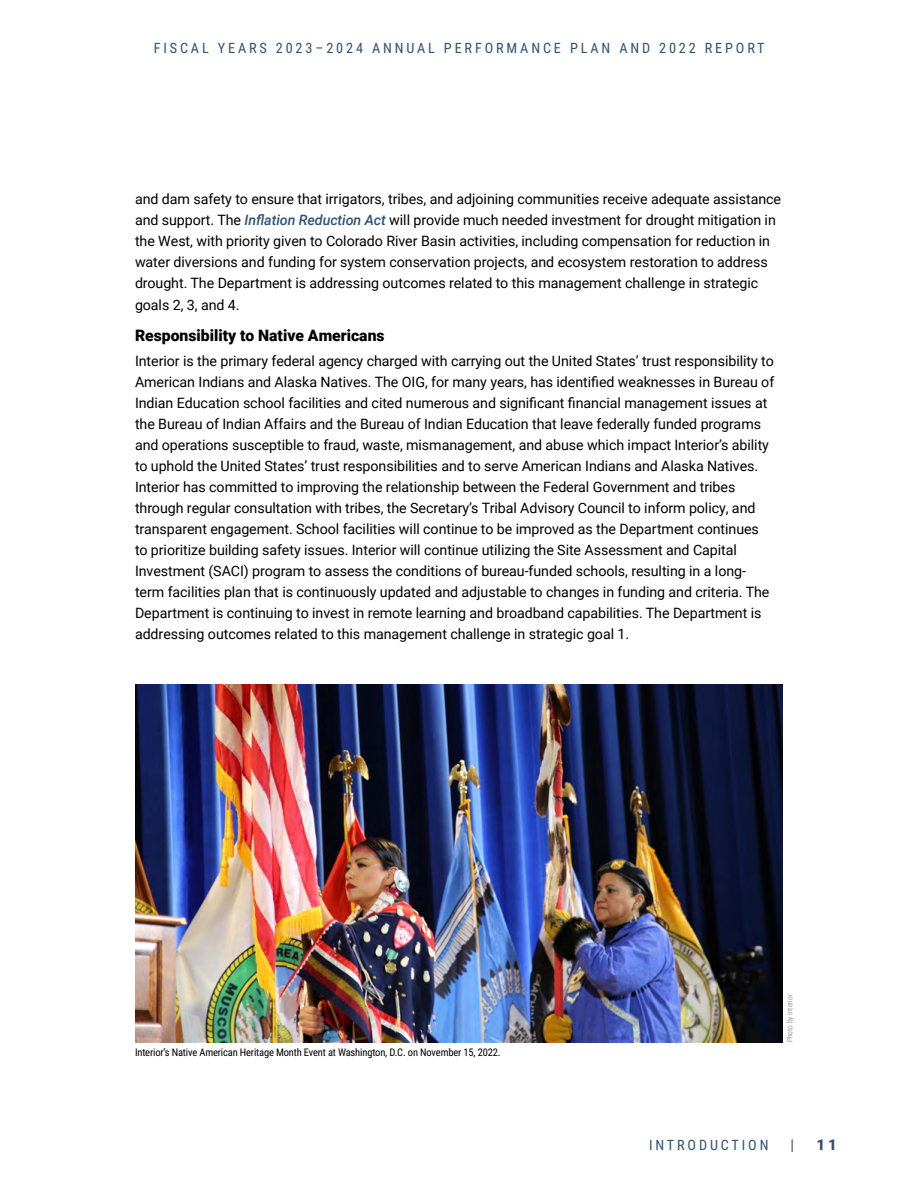
<style>
.page{position:relative;width:918px;height:1188px;background:#fff}
.page>*{position:absolute;margin:0;border:0;box-sizing:border-box;transform-origin:0 0}
.t1{font:900 15.75px "Roboto";color:#000}
.t2{font:900 15px "Roboto";color:#2c5277}
.t3{font:15px "Roboto Condensed";color:#2c5277}
.t4{font:14.25px/21px "Roboto";letter-spacing:-.005em;color:#000}
.t5{font:14.25px "Roboto Condensed";letter-spacing:.2em;color:#2c5277}
.t6{font:10.5px "Roboto Condensed";letter-spacing:-.015em;color:#000}
.t7{font:300 7.5px "Roboto Condensed";color:#707173}
.s1{font-weight:500;font-style:italic;color:#2c5277}
</style>
<div class="page">
<img style="left:135px;top:684px;width:648px;height:358px">
<p class="t5" style="left:154px;top:38px;width:612px">FISCAL YEARS 2023–2024 ANNUAL PERFORMANCE PLAN AND 2022 REPORT</p>
<p class="t4" style="left:135px;top:188px;width:648px">and dam safety to ensure that irrigators, tribes, and adjoining communities receive adequate assistance</p>
<p class="t4" style="left:135px;top:209px;width:642px">and support. The <span class="s1">Inflation Reduction Act</span> will provide much needed investment for drought mitigation in</p>
<p class="t4" style="left:135px;top:230px;width:637px">the West, with priority given to Colorado River Basin activities, including compensation for reduction in water diversions and funding for system conservation projects, and ecosystem restoration to address</p>
<p class="t4" style="left:135px;top:272px;width:625px;line-height:21.6px">drought. The Department is addressing outcomes related to this management challenge in strategic goals 2, 3, and 4.</p>
<h4 class="t1" style="left:135px;top:325px;width:251px">Responsibility to Native Americans</h4>
<p class="t4" style="left:135px;top:349px;width:641px">Interior is the primary federal agency charged with carrying out the United States’ trust responsibility to American Indians and Alaska Natives. The OIG, for many years, has identified weaknesses in Bureau of Indian Education school facilities and cited numerous and significant financial management issues at the Bureau of Indian Affairs and the Bureau of Indian Education that leave federally funded programs and operations susceptible to fraud, waste, mismanagement, and abuse which impact Interior’s ability to uphold the United States’ trust responsibilities and to serve American Indians and Alaska Natives.</p>
<p class="t4" style="left:135px;top:476px;width:602px">Interior has committed to improving the relationship between the Federal Government and tribes</p>
<p class="t4" style="left:135px;top:497px;width:622px">through regular consultation with tribes, the Secretary’s Tribal Advisory Council to inform policy, and</p>
<p class="t4" style="left:135px;top:518px;width:625px">transparent engagement. School facilities will continue to be improved as the Department continues</p>
<p class="t4" style="left:135px;top:539px;width:636px">to prioritize building safety issues. Interior will continue utilizing the Site Assessment and Capital<br>Investment (SACI) program to assess the conditions of bureau-funded schools, resulting in a long&shy;term facilities plan that is continuously updated and adjustable to changes in funding and criteria. The</p>
<p class="t4" style="left:135px;top:602px;width:628px">Department is continuing to invest in remote learning and broadband capabilities. The Department is</p>
<p class="t4" style="left:135px;top:623px;width:496px">addressing outcomes related to this management challenge in strategic goal 1.</p>
<p class="t6" style="left:135px;top:1045px;width:367px">Interior’s Native American Heritage Month Event at Washington, D.C. on November 15, 2022.</p>
<p class="t7" style="left:785px;top:1042px;width:50px;rotate:-90deg">Photo by Interior</p>
<p class="t5" style="left:649px;top:1135px;width:121px">INTRODUCTION</p>
<p class="t3" style="left:791px;top:1134px;width:5px">|</p>
<p class="t2" style="left:817px;top:1134px;width:22px">11</p>
</div>
